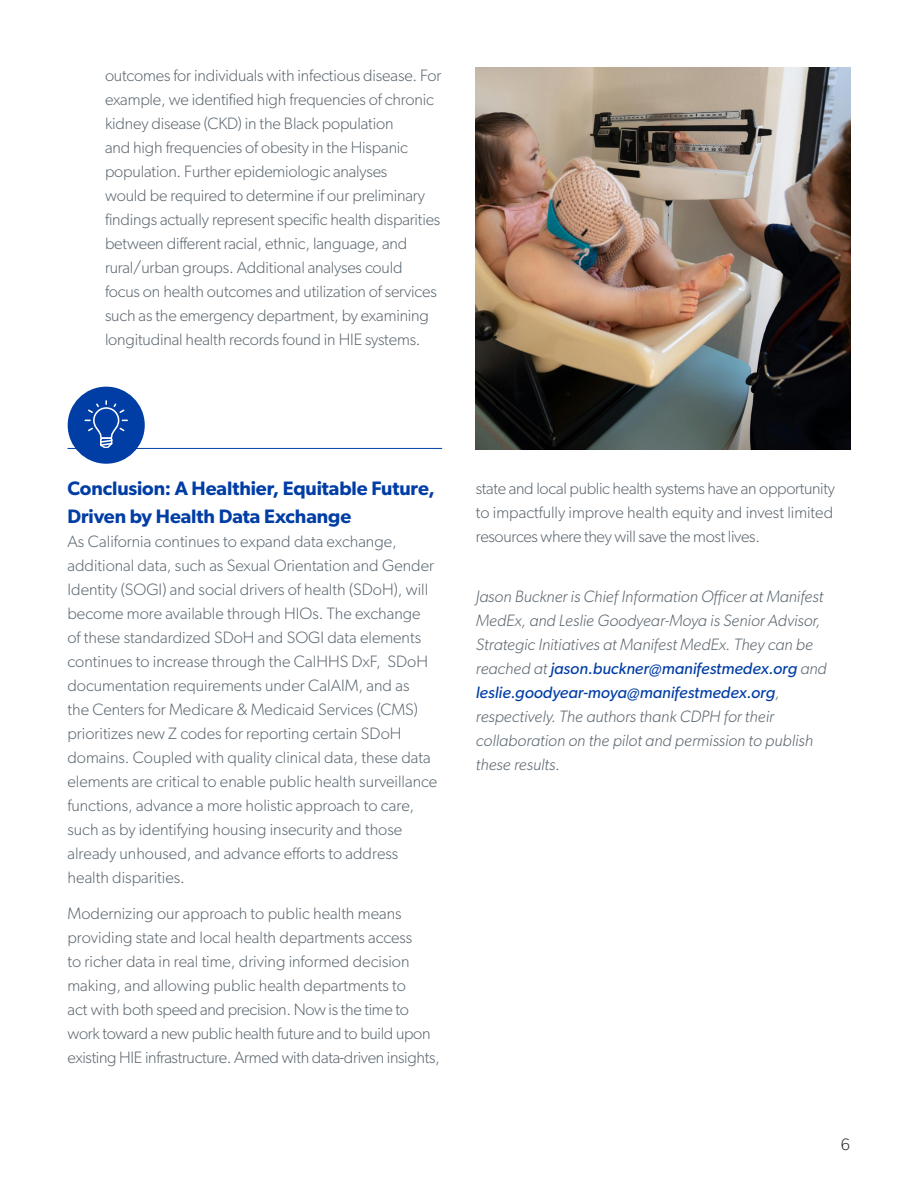
<style>
.page{position:relative;width:918px;height:1188px;background:#fff}
.page>*{position:absolute;margin:0;border:0;box-sizing:border-box;transform-origin:0 0}
.t1{font:600 19.5px/28.5px "Gibson";letter-spacing:-.005em;color:#003da5}
.t2{font:300 16.5px/24px "Gibson";color:#5b6770}
.t3{font:italic 300 16.5px/24px "Gibson";color:#5b6770}
.t4{font:300 16.5px "Gibson";color:#231f20}
.s1{font-weight:400;color:#003da5}
</style>
<div class="page">
<div style="left:68px;top:387px;width:77px;height:77px;background:#003da5;border-radius:50%"></div>
<svg style="left:85px;top:400px;width:43px;height:48px"></svg>
<hr style="left:68px;top:448px;width:374px;height:1px;background:#003da5">
<img style="left:476px;top:68px;width:374px;height:381px">
<p class="t2" style="left:105px;top:63px;width:338px">outcomes for individuals with infectious disease. For example, we identified high frequencies of chronic kidney disease (CKD) in the Black population<br>and high frequencies of obesity in the Hispanic population. Further epidemiologic analyses<br>would be required to determine if our preliminary findings actually represent specific health disparities between different racial, ethnic, language, and rural/urban groups. Additional analyses could focus on health outcomes and utilization of services such as the emergency department, by examining longitudinal health records found in HIE systems.</p>
<p class="t1" style="left:68px;top:473px;width:369px">Conclusion: A Healthier, Equitable Future,<br>Driven by Health Data Exchange</p>
<p class="t2" style="left:68px;top:529px;width:371px">As California continues to expand data exchange, additional data, such as Sexual Orientation and Gender Identity (SOGI) and social drivers of health (SDoH), will become more available through HIOs. The exchange of these standardized SDoH and SOGI data elements continues to increase through the CalHHS DxF, SDoH documentation requirements under CalAIM, and as<br>the Centers for Medicare &amp; Medicaid Services (CMS) prioritizes new Z codes for reporting certain SDoH domains. Coupled with quality clinical data, these data elements are critical to enable public health surveillance functions, advance a more holistic approach to care, such as by identifying housing insecurity and those already unhoused, and advance efforts to address health disparities.</p>
<p class="t2" style="left:68px;top:901px;width:374px">Modernizing our approach to public health means providing state and local health departments access<br>to richer data in real time, driving informed decision making, and allowing public health departments to<br>act with both speed and precision. Now is the time to work toward a new public health future and to build upon existing HIE infrastructure. Armed with data-driven insights,</p>
<p class="t2" style="left:476px;top:477px;width:360px;text-align:justify">state and local public health systems have an opportunity to impactfully improve health equity and invest limited resources where they will save the most lives.</p>
<p class="t3" style="left:476px;top:585px;width:352px">Jason Buckner is Chief Information Officer at Manifest MedEx, and Leslie Goodyear-Moya is Senior Advisor, Strategic Initiatives at Manifest MedEx. They can be reached at <span class="s1">jason.buckner@manifestmedex.org</span> and</p>
<p class="t3" style="left:476px;top:681px;width:339px"><span class="s1">leslie.goodyear-moya@manifestmedex.org</span>, respectively. The authors thank CDPH for their collaboration on the pilot and permission to publish these results.</p>
<p class="t4" style="left:841px;top:1135px;width:11px">6</p>
</div>
